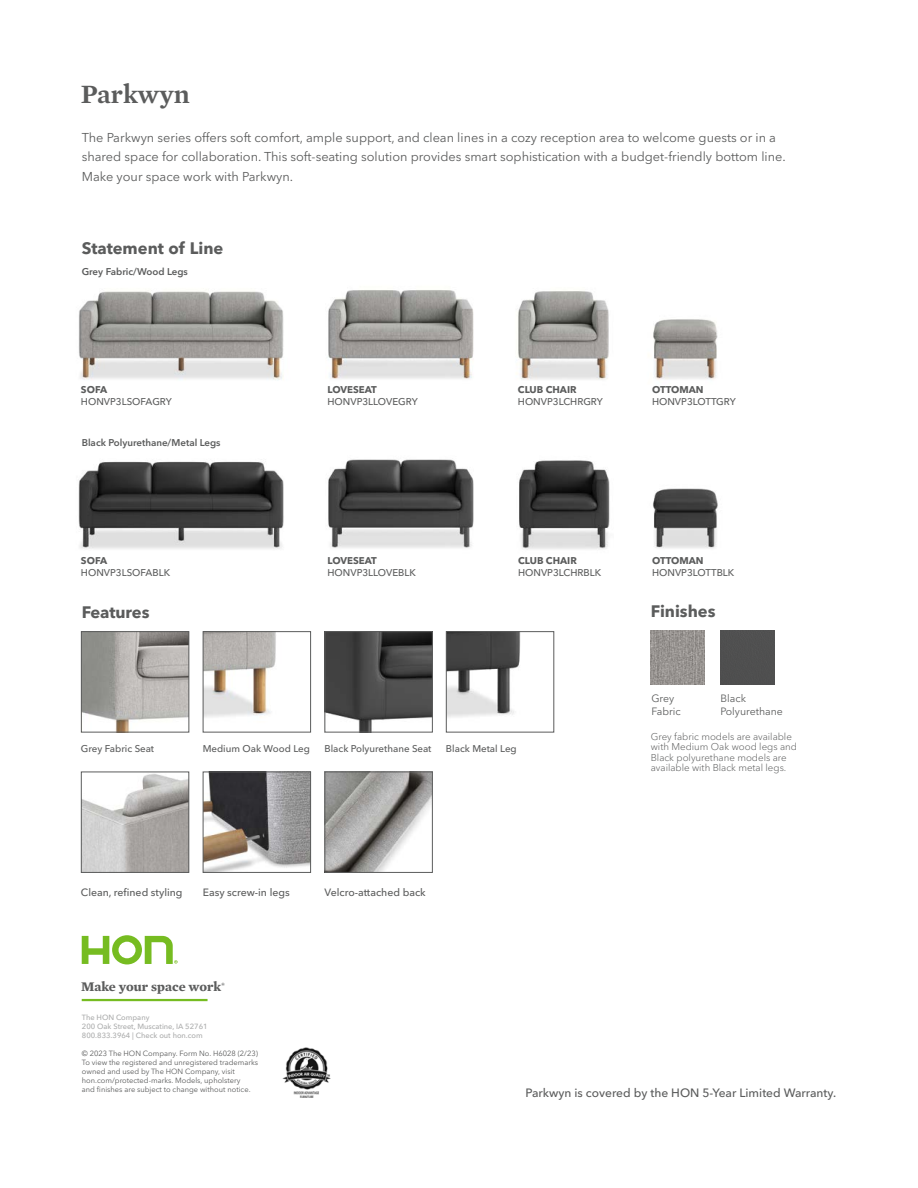
<style>
.page{position:relative;width:918px;height:1188px;background:#fff}
.page>*{position:absolute;margin:0;border:0;box-sizing:border-box;transform-origin:0 0}
.t1{font:600 27px "Mercury Text G1";color:#5b5c5c}
._0113_Caps_Black_Hea{font:700 16.5px "Avenir Next LT Pro";color:#5b5c5c}
.t2{font:700 13.5px "Mercury Text G1";color:#5b5c5c}
.t3{font:12.75px/19.5px "Avenir Next LT Pro";color:#5b5c5c}
.t4{font:500 12px "Avenir Next LT Pro";color:#5b5c5c}
.Option_Names{font:500 10.5px "Avenir Next LT Pro";color:#5b5c5c}
.t5{font:10.5px/12.6px "Avenir Next LT Pro";color:#5b5c5c}
.Option_Names-2{font:500 9.75px/12px "Avenir Next LT Pro";color:#5b5c5c}
.Option_Names-3{font:300 9.75px/10.5px "Avenir Next LT Pro";color:#5b5c5c}
.Option_Names-4{font:600 9.75px "Avenir Next LT Pro";color:#5b5c5c}
.t6{font:7.5px/9px "Avenir Next LT Pro";color:#5b5c5c}
.t7{font:500 7.5px "Avenir Next LT Pro";color:#acadad}
.s1{font-weight:700}
</style>
<div class="page">
<img style="left:205px;top:633px;width:71px;height:84px">
<div style="left:203px;top:631px;width:108px;height:102px;border:1px solid #5b5c5c"></div>
<img style="left:282px;top:1048px;width:49px;height:49px">
<svg style="left:82px;top:935px;width:96px;height:29px"></svg>
<hr style="left:82px;top:999px;width:126px;height:2px;background:#76bc21">
<img style="left:78px;top:291px;width:206px;height:89px">
<img style="left:78px;top:461px;width:206px;height:88px">
<img style="left:83px;top:633px;width:104px;height:98px">
<div style="left:81px;top:631px;width:108px;height:102px;border:1px solid #5b5c5c"></div>
<img style="left:326px;top:633px;width:105px;height:98px">
<div style="left:324px;top:631px;width:109px;height:102px;border:1px solid #5b5c5c"></div>
<img style="left:448px;top:633px;width:73px;height:85px">
<div style="left:446px;top:631px;width:108px;height:102px;border:1px solid #5b5c5c"></div>
<img style="left:205px;top:774px;width:104px;height:97px">
<div style="left:203px;top:772px;width:108px;height:101px;border:1px solid #5b5c5c"></div>
<img style="left:326px;top:774px;width:105px;height:97px">
<div style="left:324px;top:772px;width:109px;height:101px;border:1px solid #5b5c5c"></div>
<img style="left:83px;top:774px;width:104px;height:97px">
<div style="left:81px;top:772px;width:108px;height:101px;border:1px solid #5b5c5c"></div>
<img style="left:328px;top:290px;width:146px;height:89px">
<img style="left:328px;top:459px;width:146px;height:89px">
<img style="left:518px;top:291px;width:91px;height:89px">
<img style="left:519px;top:460px;width:91px;height:90px">
<img style="left:653px;top:319px;width:65px;height:61px">
<img style="left:653px;top:488px;width:65px;height:61px">
<img style="left:651px;top:631px;width:54px;height:54px">
<div style="left:721px;top:631px;width:54px;height:54px;background:#4f4f50"></div>
<p class="t1" style="left:81px;top:74px;width:110px">Parkwyn</p>
<p class="t3" style="left:82px;top:128px;width:706px">The Parkwyn series offers soft comfort, ample support, and clean lines in a cozy reception area to welcome guests or in a shared space for collaboration. This soft-seating solution provides smart sophistication with a budget-friendly bottom line.<br>Make your space work with Parkwyn.</p>
<p class="_0113_Caps_Black_Hea" style="left:82px;top:238px;width:143px">Statement of Line</p>
<p class="Option_Names-4" style="left:82px;top:265px;width:108px">Grey Fabric/Wood Legs</p>
<p class="Option_Names-2" style="left:81px;top:383px;width:92px"><span class="s1">SOFA<br></span>HONVP3LSOFAGRY</p>
<p class="Option_Names-4" style="left:82px;top:436px;width:140px">Black Polyurethane/Metal Legs</p>
<p class="Option_Names-2" style="left:81px;top:554px;width:91px"><span class="s1">SOFA<br></span>HONVP3LSOFABLK</p>
<p class="Option_Names-2" style="left:327px;top:383px;width:92px"><span class="s1">LOVESEAT<br></span>HONVP3LLOVEGRY</p>
<p class="Option_Names-2" style="left:327px;top:554px;width:90px"><span class="s1">LOVESEAT<br></span>HONVP3LLOVEBLK</p>
<p class="Option_Names-2" style="left:518px;top:383px;width:87px"><span class="s1">CLUB CHAIR<br></span>HONVP3LCHRGRY</p>
<p class="Option_Names-2" style="left:652px;top:383px;width:85px"><span class="s1">OTTOMAN<br></span>HONVP3LOTTGRY</p>
<p class="Option_Names-2" style="left:518px;top:554px;width:85px"><span class="s1">CLUB CHAIR<br></span>HONVP3LCHRBLK</p>
<p class="Option_Names-2" style="left:652px;top:554px;width:84px"><span class="s1">OTTOMAN<br></span>HONVP3LOTTBLK</p>
<p class="_0113_Caps_Black_Hea" style="left:82px;top:602px;width:69px">Features</p>
<p class="_0113_Caps_Black_Hea" style="left:651px;top:601px;width:66px">Finishes</p>
<p class="Option_Names-2" style="left:81px;top:742px;width:75px">Grey Fabric Seat</p>
<p class="Option_Names-2" style="left:203px;top:742px;width:109px">Medium Oak Wood Leg</p>
<p class="Option_Names-2" style="left:324px;top:742px;width:109px">Black Polyurethane Seat</p>
<p class="Option_Names-2" style="left:446px;top:742px;width:72px">Black Metal Leg</p>
<p class="t5" style="left:651px;top:692px;width:24px">Grey</p>
<p class="t5" style="left:651px;top:705px;width:31px">Fabric</p>
<p class="t5" style="left:721px;top:692px;width:64px">Black<br>Polyurethane</p>
<p class="Option_Names-3" style="left:651px;top:731px;width:148px">Grey fabric models are available with Medium Oak wood legs and<br>Black polyurethane models are available with Black metal legs.</p>
<p class="Option_Names" style="left:81px;top:886px;width:103px">Clean, refined styling</p>
<p class="Option_Names" style="left:203px;top:886px;width:89px">Easy screw-in legs</p>
<p class="Option_Names" style="left:324px;top:886px;width:103px">Velcro-attached back</p>
<p class="t2" style="left:81px;top:976px;width:145px">Make your space work<sup>®</sup></p>
<p class="t7" style="left:82px;top:1013px;width:69px">The HON Company</p>
<p class="t7" style="left:82px;top:1022px;width:127px">200 Oak Street, Muscatine, IA 52761</p>
<p class="t7" style="left:82px;top:1031px;width:122px">800.833.3964 | Check out hon.com</p>
<p class="t6" style="left:82px;top:1048px;width:178px">© 2023 The HON Company. Form No. H6028 (2/23)<br>To view the registered and unregistered trademarks owned and used by The HON Company, visit hon.com/protected-marks. Models, upholstery<br>and finishes are subject to change without notice.</p>
<p class="t4" style="left:526px;top:1085px;width:312px">Parkwyn is covered by the HON 5-Year Limited Warranty.</p>
</div>
